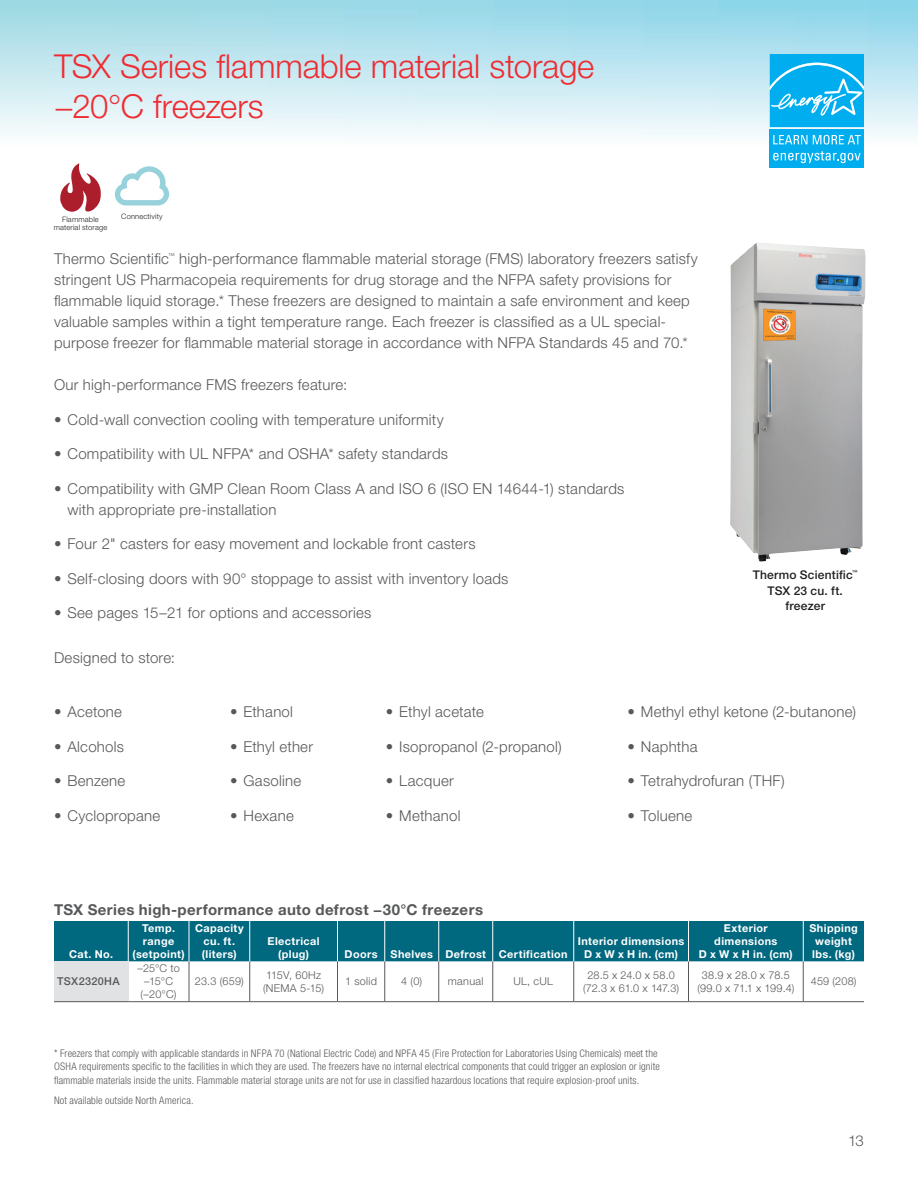
<style>
.page{position:relative;width:918px;height:1188px;background:#fff}
.page>*{position:absolute;margin:0;border:0;box-sizing:border-box;transform-origin:0 0}
.t1{font:300 33px/40.5px "Helvetica Neue LTW1 G";letter-spacing:-.005em;color:#ee2d33}
.t2{font:300 15px/21px "Helvetica Neue LTW1 G";letter-spacing:.015em;color:#57585a}
.t3{font:700 15px "Helvetica Neue LTW1 G";letter-spacing:.025em;color:#57585a}
.t4{font:500 12px/15.8px "Helvetica Neue LTW1 G";letter-spacing:.015em;color:#231f20;text-align:center}
.t5{font:700 10.8px/13px "Helvetica Neue LTW1 G";letter-spacing:.035em;color:#fff;text-align:center}
.t6{font:300 10.8px/13px "Helvetica Neue LTW1 G";letter-spacing:.02em;color:#57585a;text-align:center}
.t7{font:300 10.8px/13px "Helvetica Neue LTW1 G";letter-spacing:-.01em;color:#57585a;text-align:center}
.t8{font:300 10.8px/13px "Helvetica Neue LTW1 G";color:#57585a;text-align:center}
.t9{font:500 10.8px "Helvetica Neue LTW1 G";letter-spacing:.03em;color:#57585a}
.t10{font:300 condensed 10.5px/13.5px "Helvetica Neue LTW1 G";letter-spacing:.01em;color:#57585a}
.t11{font:300 7.5px/8.2px "Helvetica Neue LTW1 G";letter-spacing:.025em;color:#231f20;text-align:center}
.t12{font:300 6.75px "Helvetica Neue LTW1 G";color:#57585a}
.t13{font:500 5.4px "Helvetica Neue LTW1 G";color:#231f20}
</style>
<div class="page">
<img style="left:730px;top:243px;width:136px;height:319px">
<img style="left:0;top:0;width:918px;height:159px">
<div style="left:54px;top:921px;width:810px;height:40px;background:#00687f"></div>
<div style="left:54px;top:961px;width:74px;height:41px;background:#e1e2e4"></div>
<hr style="left:189px;top:961px;width:1px;height:41px;background:#57585a">
<hr style="left:249px;top:961px;width:1px;height:41px;background:#57585a">
<hr style="left:337px;top:961px;width:1px;height:41px;background:#57585a">
<hr style="left:384px;top:961px;width:1px;height:41px;background:#57585a">
<hr style="left:438px;top:961px;width:1px;height:41px;background:#57585a">
<hr style="left:492px;top:961px;width:1px;height:41px;background:#57585a">
<hr style="left:573px;top:961px;width:1px;height:41px;background:#57585a">
<hr style="left:688px;top:961px;width:1px;height:41px;background:#57585a">
<hr style="left:803px;top:961px;width:1px;height:41px;background:#57585a">
<hr style="left:128px;top:921px;width:1px;height:40px;background:#fff">
<hr style="left:189px;top:921px;width:1px;height:40px;background:#fff">
<hr style="left:249px;top:921px;width:1px;height:40px;background:#fff">
<hr style="left:337px;top:921px;width:1px;height:40px;background:#fff">
<hr style="left:384px;top:921px;width:1px;height:40px;background:#fff">
<hr style="left:438px;top:921px;width:1px;height:40px;background:#fff">
<hr style="left:492px;top:921px;width:1px;height:40px;background:#fff">
<hr style="left:573px;top:921px;width:1px;height:40px;background:#fff">
<hr style="left:688px;top:921px;width:1px;height:40px;background:#fff">
<hr style="left:803px;top:921px;width:1px;height:40px;background:#fff">
<hr style="left:54px;top:1001px;width:74px;height:1px;background:#57585a">
<hr style="left:128px;top:1001px;width:61px;height:1px;background:#57585a">
<hr style="left:189px;top:1001px;width:61px;height:1px;background:#57585a">
<hr style="left:250px;top:1001px;width:88px;height:1px;background:#57585a">
<hr style="left:338px;top:1001px;width:47px;height:1px;background:#57585a">
<hr style="left:385px;top:1001px;width:54px;height:1px;background:#57585a">
<hr style="left:439px;top:1001px;width:54px;height:1px;background:#57585a">
<hr style="left:493px;top:1001px;width:81px;height:1px;background:#57585a">
<hr style="left:574px;top:1001px;width:114px;height:1px;background:#57585a">
<hr style="left:688px;top:1001px;width:115px;height:1px;background:#57585a">
<hr style="left:803px;top:1001px;width:61px;height:1px;background:#57585a">
<div style="left:770px;top:129px;width:94px;height:39px;background:#00aeef"></div>
<svg style="left:770px;top:54px;width:94px;height:73px;background:#21b8f0"></svg>
<svg style="left:773px;top:135px;width:88px;height:10px"></svg>
<svg style="left:773px;top:151px;width:88px;height:12px"></svg>
<svg style="left:115px;top:166px;width:54px;height:40px"></svg>
<svg style="left:60px;top:163px;width:41px;height:49px"></svg>
<h1 class="t1" style="left:54px;top:45px;width:542px">TSX Series flammable material storage −20°C freezers</h1>
<p class="t11" style="left:54px;top:215px;width:55px">Flammable material storage</p>
<p class="t11" style="left:121px;top:212px;width:43px">Connectivity</p>
<p class="t2" style="left:54px;top:248px;width:117px">Thermo Scientific</p>
<p class="t12" style="left:168px;top:251px;width:8px">™</p>
<p class="t2" style="left:54px;top:248px;width:645px;text-indent:125px">high-performance flammable material storage (FMS) laboratory freezers satisfy stringent US Pharmacopeia requirements for drug storage and the NFPA safety provisions for flammable liquid storage.* These freezers are designed to maintain a safe environment and keep valuable samples within a tight temperature range. Each freezer is classified as a UL special&shy;purpose freezer for flammable material storage in accordance with NFPA Standards 45 and 70.*</p>
<p class="t2" style="left:54px;top:374px;width:295px">Our high-performance FMS freezers feature:</p>
<p class="t2" style="left:54px;top:409px;width:391px">• Cold-wall convection cooling with temperature uniformity</p>
<p class="t2" style="left:54px;top:443px;width:396px">• Compatibility with UL NFPA* and OSHA* safety standards</p>
<p class="t2" style="left:68px;top:478px;width:558px;text-indent:-14px">• Compatibility with GMP Clean Room Class A and ISO 6 (ISO EN 14644-1) standards with appropriate pre-installation</p>
<p class="t2" style="left:54px;top:533px;width:423px">• Four 2" casters for easy movement and lockable front casters</p>
<p class="t2" style="left:54px;top:568px;width:456px">• Self-closing doors with 90° stoppage to assist with inventory loads</p>
<p class="t2" style="left:54px;top:602px;width:319px">• See pages 15–21 for options and accessories</p>
<p class="t2" style="left:54px;top:647px;width:123px">Designed to store:</p>
<p class="t4" style="left:753px;top:567px;width:101px">Thermo Scientific</p>
<p class="t13" style="left:852px;top:569px;width:7px">™</p>
<p class="t4" style="left:768px;top:582px;width:77px">TSX 23 cu. ft. freezer</p>
<p class="t2" style="left:54px;top:701px;width:70px">• Acetone</p>
<p class="t2" style="left:54px;top:736px;width:72px">• Alcohols</p>
<p class="t2" style="left:54px;top:770px;width:73px">• Benzene</p>
<p class="t2" style="left:54px;top:805px;width:108px">• Cyclopropane</p>
<p class="t2" style="left:230px;top:701px;width:64px">• Ethanol</p>
<p class="t2" style="left:230px;top:736px;width:85px">• Ethyl ether</p>
<p class="t2" style="left:230px;top:770px;width:73px">• Gasoline</p>
<p class="t2" style="left:230px;top:805px;width:65px">• Hexane</p>
<p class="t2" style="left:386px;top:701px;width:100px">• Ethyl acetate</p>
<p class="t2" style="left:386px;top:736px;width:178px">• Isopropanol (2-propanol)</p>
<p class="t2" style="left:386px;top:770px;width:70px">• Lacquer</p>
<p class="t2" style="left:386px;top:805px;width:76px">• Methanol</p>
<p class="t2" style="left:627px;top:701px;width:230px">• Methyl ethyl ketone (2-butanone)</p>
<p class="t2" style="left:627px;top:736px;width:72px">• Naphtha</p>
<p class="t2" style="left:627px;top:770px;width:159px">• Tetrahydrofuran (THF)</p>
<p class="t2" style="left:627px;top:805px;width:66px">• Toluene</p>
<p class="t3" style="left:54px;top:900px;width:431px">TSX Series high-performance auto defrost −30°C freezers</p>
<p class="t5" style="left:69px;top:948px;width:45px">Cat. No.</p>
<p class="t5" style="left:133px;top:922px;width:53px">Temp. range (setpoint)</p>
<p class="t5" style="left:195px;top:922px;width:50px">Capacity cu. ft. (liters)</p>
<p class="t5" style="left:268px;top:935px;width:54px">Electrical (plug)</p>
<p class="t5" style="left:345px;top:948px;width:225px">Doors Shelves Defrost Certification</p>
<p class="t5" style="left:578px;top:935px;width:108px">Interior dimensions<br>D x W x H in. (cm)</p>
<p class="t5" style="left:699px;top:922px;width:95px">Exterior dimensions<br>D x W x H in. (cm)</p>
<p class="t5" style="left:809px;top:922px;width:50px;text-align:left">Shipping weight lbs. (kg)</p>
<p class="t9" style="left:57px;top:975px;width:64px">TSX2320HA</p>
<p class="t6" style="left:137px;top:962px;width:44px">–25°C to –15°C (–20°C)</p>
<p class="t6" style="left:195px;top:975px;width:50px">23.3 (659)</p>
<p class="t6" style="left:263px;top:968px;width:63px;text-align:left">115V, 60Hz (NEMA 5-15)</p>
<p class="t6" style="left:345px;top:975px;width:34px">1 solid</p>
<p class="t6" style="left:401px;top:975px;width:22px">4 (0)</p>
<p class="t6" style="left:448px;top:975px;width:37px">manual</p>
<p class="t6" style="left:513px;top:975px;width:41px">UL, cUL</p>
<p class="t7" style="left:583px;top:968px;width:98px">28.5 x 24.0 x 58.0 (72.3 x 61.0 x 147.3)</p>
<p class="t8" style="left:697px;top:968px;width:98px">38.9 x 28.0 x 78.5 (99.0 x 71.1 x 199.4)</p>
<p class="t6" style="left:811px;top:975px;width:47px">459 (208)</p>
<p class="t10" style="left:54px;top:1046px;width:607px">* Freezers that comply with applicable standards in NFPA 70 (National Electric Code) and NPFA 45 (Fire Protection for Laboratories Using Chemicals) meet the<br>OSHA requirements specific to the facilities in which they are used. The freezers have no internal electrical components that could trigger an explosion or ignite flammable materials inside the units. Flammable material storage units are not for use in classified hazardous locations that require explosion-proof units.</p>
<p class="t10" style="left:54px;top:1094px;width:141px">Not available outside North America.</p>
<p class="t2" style="left:848px;top:1130px;width:17px">13</p>
</div>
